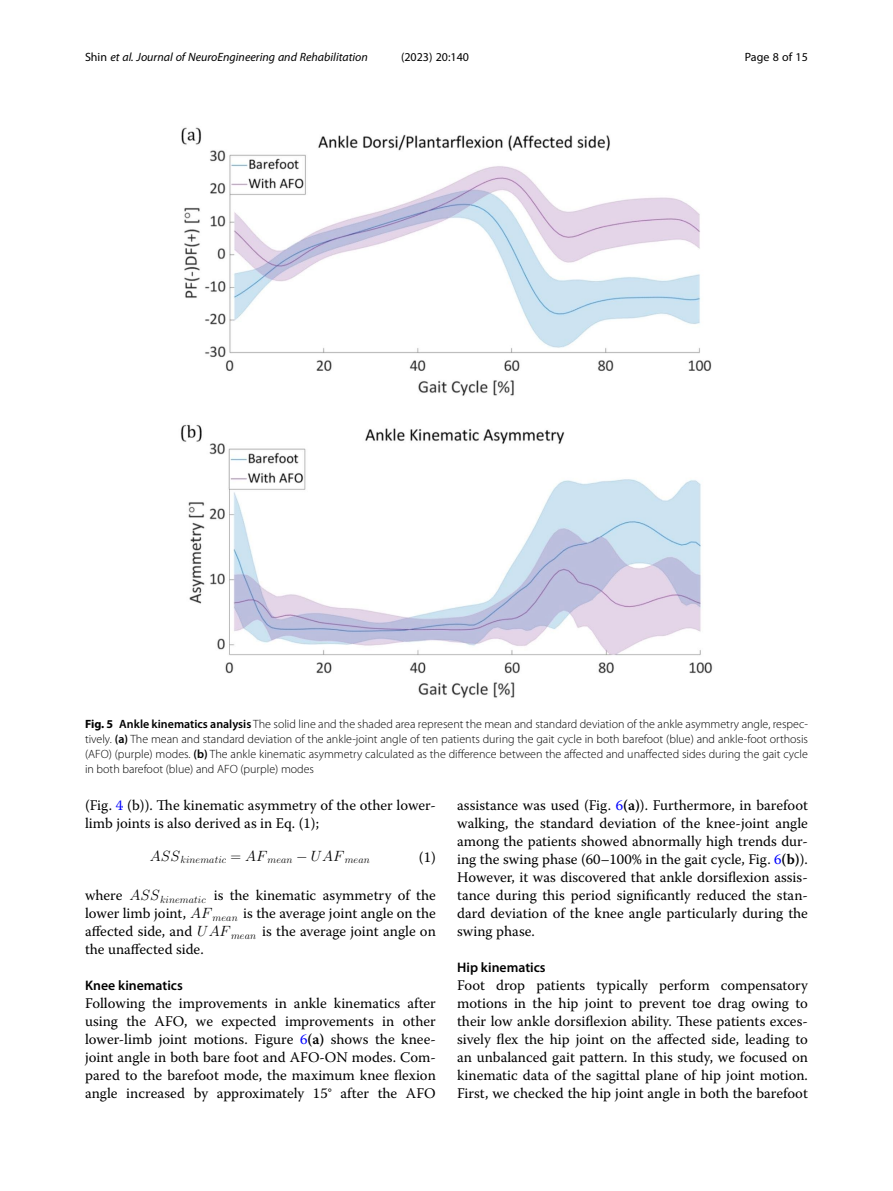
<style>
.page{position:relative;width:893px;height:1191px;background:#fff}
.page>*{position:absolute;margin:0;border:0;box-sizing:border-box;transform-origin:0 0}
.Body_Text{font:14.7px/18px "Warnock Pro";color:#000;text-align:justify}
.Body_Text_Indent{font:14.7px/18px "Warnock Pro";color:#000}
.EQ{font:14.7px "Warnock Pro";color:#000}
.Head_2{font:600 13.8px "Myriad Pro";color:#000}
.Figure_Caption{font:300 12px/15px "Myriad Pro";color:#000;text-align:justify}
.t1{font:italic 12px "Myriad Pro";color:#000}
.t2{font:12px "Myriad Pro";color:#000}
.t3{font:10.35px "CMMI12";letter-spacing:.01em;color:#000}
.s1{font-style:normal}
.s2{font-weight:700}
.s3{font-weight:600}
.s4{color:#00f}
</style>
<div class="page">
<img style="left:180px;top:127px;width:533px;height:571px">
<p class="t1" style="left:85px;top:50px;width:284px"><span class="s1">Shin</span> et al. Journal of NeuroEngineering and Rehabilitation</p>
<p class="t2" style="left:401px;top:50px;width:70px">(2023) 20:140</p>
<p class="t2" style="left:745px;top:50px;width:65px">Page 8 of 15</p>
<p class="Figure_Caption" style="left:85px;top:716px;width:724px"><span class="s2">Fig. 5</span> <span class="s3">Ankle kinematics analysis</span> The solid line and the shaded area represent the mean and standard deviation of the ankle asymmetry angle, respec&shy;tively. <span class="s3">(a)</span> The mean and standard deviation of the ankle-joint angle of ten patients during the gait cycle in both barefoot (blue) and ankle-foot orthosis (AFO) (purple) modes. <span class="s3">(b)</span> The ankle kinematic asymmetry calculated as the difference between the affected and unaffected sides during the gait cycle in both barefoot (blue) and AFO (purple) modes</p>
<p class="Body_Text_Indent" style="left:85px;top:796px;width:352px">(Fig. <span class="s4">4</span> (b)). The kinematic asymmetry of the other lower&shy;limb joints is also derived as in Eq. (1);</p>
<p class="t3" style="left:150px;top:855px;width:221px"><sup>ASS</sup>kinematic <sup>=</sup> <sup>AF</sup> mean <sup>−</sup> <sup>UAF</sup> mean</p>
<p class="EQ" style="left:419px;top:848px;width:18px">(1)</p>
<p class="Body_Text" style="left:85px;top:886px;width:39px">where</p>
<p class="t3" style="left:129px;top:894px;width:78px"><sup>ASS</sup>kinematic</p>
<p class="Body_Text" style="left:214px;top:886px;width:224px">is the kinematic asymmetry of the</p>
<p class="Body_Text" style="left:85px;top:904px;width:103px">lower limb joint,</p>
<p class="t3" style="left:190px;top:912px;width:49px"><sup>AF</sup> mean</p>
<p class="Body_Text" style="left:243px;top:904px;width:194px">is the average joint angle on the</p>
<p class="Body_Text" style="left:85px;top:922px;width:109px">affected side, and</p>
<p class="t3" style="left:197px;top:930px;width:60px"><sup>UAF</sup> mean</p>
<p class="Body_Text" style="left:262px;top:922px;width:175px">is the average joint angle on</p>
<p class="Body_Text" style="left:85px;top:940px;width:120px">the unaffected side.</p>
<p class="Head_2" style="left:85px;top:977px;width:99px">Knee kinematics</p>
<p class="Body_Text" style="left:85px;top:994px;width:352px">Following the improvements in ankle kinematics after using the AFO, we expected improvements in other lower-limb joint motions. Figure <span class="s4">6</span><span class="s3">(a)</span> shows the knee&shy;joint angle in both bare foot and AFO-ON modes. Com&shy;pared to the barefoot mode, the maximum knee flexion angle increased by approximately 15° after the AFO</p>
<p class="Body_Text" style="left:457px;top:796px;width:352px">assistance was used (Fig. <span class="s4">6</span><span class="s3">(a)</span>). Furthermore, in barefoot walking, the standard deviation of the knee-joint angle among the patients showed abnormally high trends dur&shy;ing the swing phase (60–100% in the gait cycle, Fig. <span class="s4">6</span><span class="s3">(b)</span>).<br>However, it was discovered that ankle dorsiflexion assis&shy;tance during this period significantly reduced the stan&shy;dard deviation of the knee angle particularly during the swing phase.</p>
<p class="Head_2" style="left:457px;top:959px;width:90px">Hip kinematics</p>
<p class="Body_Text" style="left:457px;top:976px;width:352px">Foot drop patients typically perform compensatory motions in the hip joint to prevent toe drag owing to their low ankle dorsiflexion ability. These patients exces&shy;sively flex the hip joint on the affected side, leading to an unbalanced gait pattern. In this study, we focused on kinematic data of the sagittal plane of hip joint motion.<br>First, we checked the hip joint angle in both the barefoot</p>
</div>
